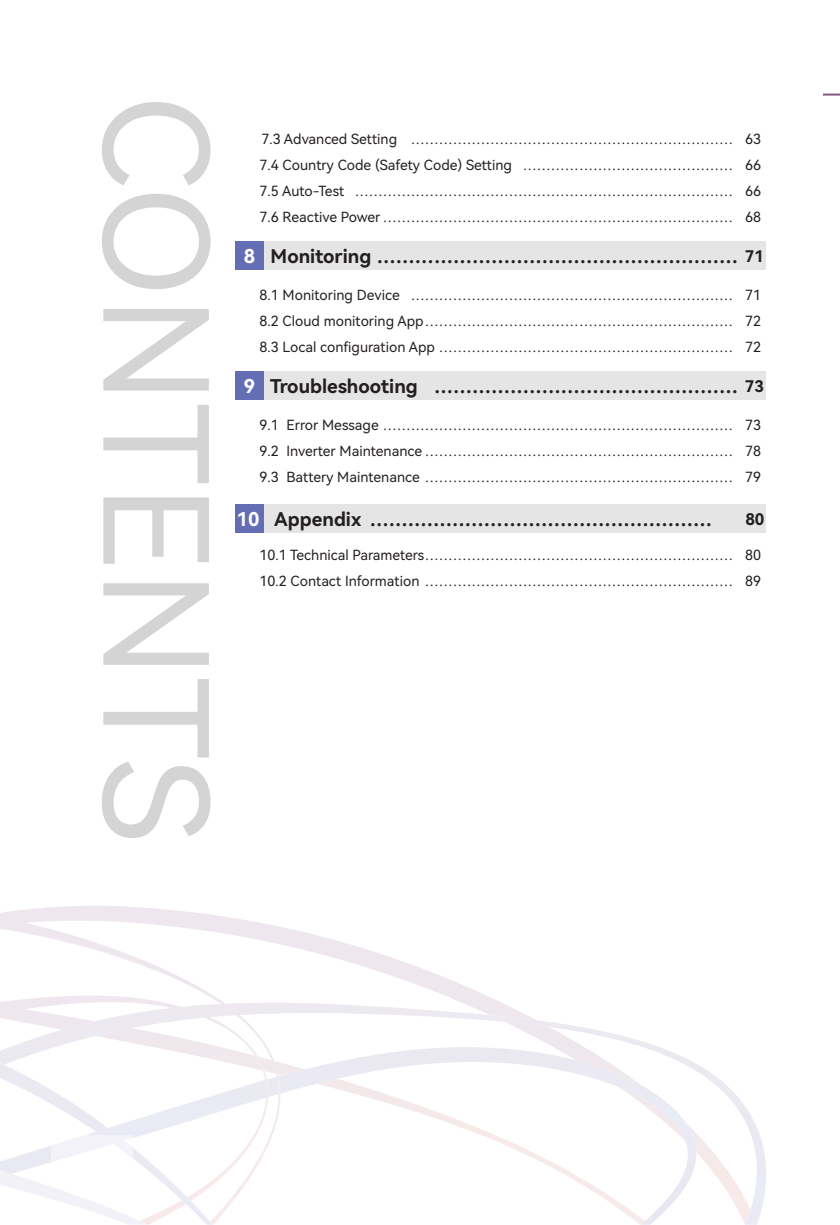
<style>
.page{position:relative;width:840px;height:1225px;background:#fff}
.page>*{position:absolute;margin:0;border:0;box-sizing:border-box;transform-origin:0 0}
.t1{font:144px "Harmony OS Sans";color:#d5d4d5}
.t2{font:19px "Harmony OS Sans Bold";color:#241f1f}
.t3{font:16px "Harmony OS Sans Bold";color:#241f1f}
.t4{font:14px/26px "Harmony OS Sans";color:#241f1f;text-align:justify}
.s1{color:#fff}
.s2{font-size:16px}
</style>
<div class="page">
<svg style="left:823px;top:94px;width:16px;height:2px"></svg>
<svg style="left:0;top:906px;width:500px;height:96px"></svg>
<svg style="left:280px;top:1002px;width:485px;height:222px"></svg>
<svg style="left:280px;top:1047px;width:416px;height:177px"></svg>
<svg style="left:0;top:917px;width:280px;height:227px"></svg>
<svg style="left:0;top:995px;width:268px;height:229px"></svg>
<svg style="left:0;top:1063px;width:213px;height:161px"></svg>
<div style="left:235px;top:242px;width:28px;height:28px;background:#646eb4"></div>
<div style="left:263px;top:242px;width:502px;height:28px;background:#e5e5e5"></div>
<div style="left:235px;top:372px;width:28px;height:28px;background:#646eb4"></div>
<div style="left:263px;top:372px;width:502px;height:28px;background:#e5e5e5"></div>
<div style="left:235px;top:504px;width:28px;height:28px;background:#646eb4"></div>
<div style="left:263px;top:504px;width:502px;height:28px;background:#e5e5e5"></div>
<h1 class="t1" style="left:255px;top:95px;width:748px;rotate:90deg">CONTENTS</h1>
<p class="t4" style="left:259px;top:125px;width:502px">7.3 Advanced Setting …………………………………………………………… 63<br>7.4 Country Code (Safety Code) Setting ……………………………………… 66<br>7.5 Auto-Test ……………………………………………………………………… 66<br>7.6 Reactive Power ………………………………………………………………… 68</p>
<h2 class="t2" style="left:244px;top:243px;width:521px"><span class="s1">8</span> Monitoring ………………………………………………… <span class="s2">71</span></h2>
<p class="t4" style="left:259px;top:281px;width:502px">8.1 Monitoring Device …………………………………………………………… 71<br>8.2 Cloud monitoring App………………………………………………………… 72<br>8.3 Local configuration App ……………………………………………………… 72</p>
<h2 class="t2" style="left:244px;top:373px;width:521px"><span class="s1">9</span> Troubleshooting ………………………………………… <span class="s2">73</span></h2>
<p class="t4" style="left:259px;top:411px;width:502px">9.1 Error Message ………………………………………………………………… 73<br>9.2 Inverter Maintenance ………………………………………………………… 78<br>9.3 Battery Maintenance ………………………………………………………… 79</p>
<h2 class="t2" style="left:236px;top:505px;width:476px"><span class="s1">10</span> Appendix ………………………………………………</h2>
<p class="t3" style="left:745px;top:507px;width:21px">80</p>
<p class="t4" style="left:259px;top:541px;width:502px">10.1 Technical Parameters………………………………………………………… 80<br>10.2 Contact Information ………………………………………………………… 89</p>
</div>
